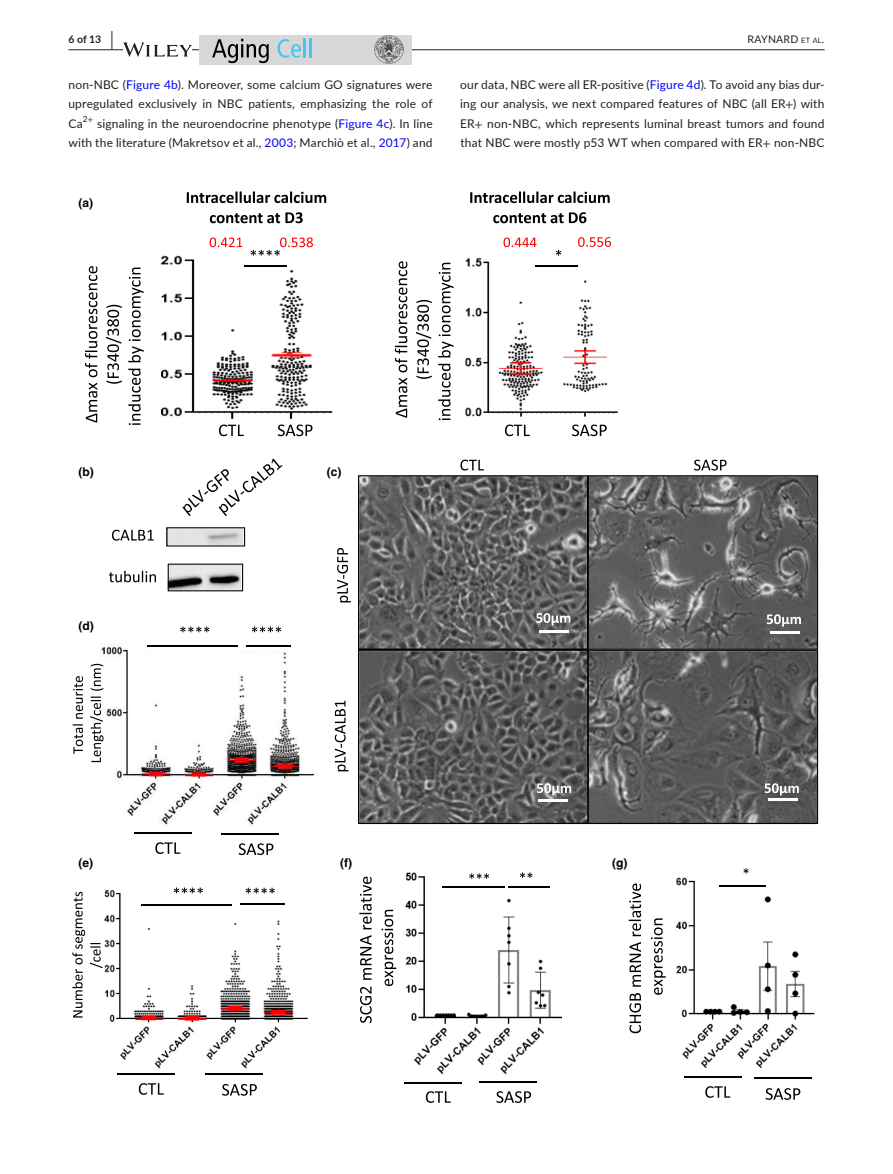
<style>
.page{position:relative;width:893px;height:1174px;background:#fff}
.page>*{position:absolute;margin:0;border:0;box-sizing:border-box;transform-origin:0 0}
.t1{font:12px/19.5px "Lato";letter-spacing:.015em;color:#231f20;text-align:justify}
.t2{font:700 12px "Helvetica";color:#000}
.t3{font:10.5px "Lato";letter-spacing:.025em;color:#231f20}
.t4{font:700 10.5px "Lato";color:#231f20}
.t5{font:8.4px "Lato";color:#231f20}
.s1{font-size:19.5px}
.s2{font-size:7.35px}
.s3{color:#00f}
.s4{font-family:"STIX"}
</style>
<div class="page">
<hr style="left:68px;top:49px;width:756px;height:1px;background:#231f20">
<svg style="left:123px;top:42px;width:69px;height:15px"></svg>
<div style="left:200px;top:35px;width:212px;height:29px;background:#d7d7d7"></div>
<svg style="left:212px;top:39px;width:57px;height:24px"></svg>
<svg style="left:278px;top:38px;width:33px;height:20px"></svg>
<img style="left:375px;top:35px;width:28px;height:29px">
<img style="left:100px;top:240px;width:719px;height:835px">
<svg style="left:335px;top:700px;width:14px;height:71px"></svg>
<svg style="left:694px;top:459px;width:33px;height:11px"></svg>
<svg style="left:460px;top:459px;width:24px;height:11px"></svg>
<svg style="left:337px;top:548px;width:14px;height:54px"></svg>
<hr style="left:134px;top:833px;width:57px;height:1px;background:#000">
<svg style="left:155px;top:842px;width:25px;height:12px"></svg>
<hr style="left:221px;top:833px;width:58px;height:1px;background:#000">
<svg style="left:239px;top:843px;width:34px;height:12px"></svg>
<hr style="left:117px;top:1073px;width:58px;height:1px;background:#000">
<svg style="left:139px;top:1083px;width:25px;height:11px"></svg>
<hr style="left:205px;top:1074px;width:58px;height:1px;background:#000">
<svg style="left:222px;top:1084px;width:35px;height:11px"></svg>
<svg style="left:470px;top:191px;width:140px;height:12px"></svg>
<svg style="left:493px;top:212px;width:93px;height:11px"></svg>
<svg style="left:395px;top:261px;width:12px;height:157px"></svg>
<svg style="left:416px;top:300px;width:16px;height:79px"></svg>
<svg style="left:438px;top:263px;width:16px;height:157px"></svg>
<svg style="left:72px;top:891px;width:31px;height:126px"></svg>
<svg style="left:73px;top:676px;width:10px;height:78px"></svg>
<svg style="left:90px;top:664px;width:14px;height:98px"></svg>
<svg style="left:182px;top:458px;width:100px;height:58px"></svg>
<svg style="left:112px;top:530px;width:42px;height:10px"></svg>
<svg style="left:109px;top:571px;width:47px;height:11px"></svg>
<svg style="left:166px;top:527px;width:79px;height:19px;background:#c3c3c3"></svg>
<svg style="left:168px;top:563px;width:75px;height:28px;background:#9f9f9f"></svg>
<svg style="left:174px;top:887px;width:29px;height:6px"></svg>
<svg style="left:246px;top:887px;width:29px;height:6px"></svg>
<svg style="left:572px;top:424px;width:35px;height:12px"></svg>
<svg style="left:505px;top:424px;width:25px;height:12px"></svg>
<hr style="left:539px;top:630px;width:30px;height:2px;background:#fff">
<svg style="left:536px;top:613px;width:34px;height:12px"></svg>
<hr style="left:538px;top:799px;width:30px;height:3px;background:#fff">
<svg style="left:537px;top:783px;width:34px;height:12px"></svg>
<hr style="left:768px;top:799px;width:30px;height:2px;background:#fff">
<svg style="left:765px;top:783px;width:34px;height:12px"></svg>
<hr style="left:770px;top:631px;width:30px;height:3px;background:#fff">
<svg style="left:767px;top:614px;width:34px;height:12px"></svg>
<svg style="left:359px;top:876px;width:13px;height:147px"></svg>
<svg style="left:381px;top:909px;width:15px;height:77px"></svg>
<hr style="left:404px;top:1082px;width:58px;height:1px;background:#000">
<svg style="left:426px;top:1091px;width:25px;height:11px"></svg>
<hr style="left:479px;top:1081px;width:58px;height:1px;background:#000">
<svg style="left:496px;top:1091px;width:35px;height:11px"></svg>
<svg style="left:469px;top:873px;width:20px;height:5px"></svg>
<svg style="left:520px;top:872px;width:12px;height:6px"></svg>
<svg style="left:629px;top:883px;width:12px;height:150px"></svg>
<svg style="left:651px;top:918px;width:15px;height:76px"></svg>
<hr style="left:684px;top:1076px;width:58px;height:1px;background:#000">
<svg style="left:705px;top:1086px;width:25px;height:11px"></svg>
<hr style="left:754px;top:1077px;width:57px;height:1px;background:#000">
<svg style="left:766px;top:1088px;width:34px;height:11px"></svg>
<svg style="left:743px;top:868px;width:5px;height:5px"></svg>
<hr style="left:719px;top:885px;width:47px;height:1px;background:#000">
<svg style="left:85px;top:266px;width:12px;height:156px"></svg>
<svg style="left:106px;top:305px;width:16px;height:79px"></svg>
<svg style="left:128px;top:267px;width:16px;height:158px"></svg>
<svg style="left:251px;top:237px;width:62px;height:19px"></svg>
<svg style="left:278px;top:424px;width:34px;height:12px"></svg>
<svg style="left:219px;top:424px;width:25px;height:12px"></svg>
<svg style="left:187px;top:191px;width:139px;height:12px"></svg>
<svg style="left:210px;top:212px;width:93px;height:11px"></svg>
<svg style="left:556px;top:250px;width:5px;height:6px"></svg>
<svg style="left:578px;top:237px;width:33px;height:10px"></svg>
<svg style="left:503px;top:237px;width:34px;height:10px"></svg>
<hr style="left:244px;top:265px;width:43px;height:1px;background:#000">
<hr style="left:536px;top:265px;width:42px;height:1px;background:#000">
<svg style="left:210px;top:237px;width:32px;height:10px"></svg>
<svg style="left:180px;top:626px;width:29px;height:6px"></svg>
<svg style="left:252px;top:626px;width:29px;height:6px"></svg>
<hr style="left:508px;top:886px;width:42px;height:2px;background:#000">
<hr style="left:442px;top:886px;width:63px;height:2px;background:#000">
<hr style="left:142px;top:904px;width:90px;height:1px;background:#000">
<hr style="left:241px;top:903px;width:44px;height:1px;background:#000">
<hr style="left:148px;top:646px;width:90px;height:1px;background:#000">
<hr style="left:246px;top:645px;width:45px;height:1px;background:#000">
<p class="t4" style="left:68px;top:31px;width:46px">6 of 13 <span class="s1">|</span></p>
<p class="t3" style="left:747px;top:31px;width:79px">RAYNARD <span class="s2">et al</span>.</p>
<p class="t1" style="left:68px;top:74px;width:366px">non-NBC (<span class="s3">Figure 4b</span>). Moreover, some calcium GO signatures were upregulated exclusively in NBC patients, emphasizing the role of Ca</p>
<p class="t1" style="left:460px;top:74px;width:366px">our data, NBC were all ER-positive (<span class="s3">Figure 4d</span>). To avoid any bias dur&shy;ing our analysis, we next compared features of NBC (all ER<span class="s4">+</span>) with ER<span class="s4">+</span> non-NBC, which represents luminal breast tumors and found that NBC were mostly p53 WT when compared with ER<span class="s4">+</span> non-NBC</p>
<p class="t5" style="left:83px;top:113px;width:12px">2<span class="s4">+</span></p>
<p class="t1" style="left:68px;top:113px;width:366px;text-align:right">signaling in the neuroendocrine phenotype (<span class="s3">Figure 4c</span>). In line<br>with the literature (Makretsov et al., <span class="s3">2003</span>; Marchiò et al., <span class="s3">2017</span>) and</p>
<p class="t2" style="left:78px;top:195px;width:16px">(a)</p>
<p class="t2" style="left:78px;top:464px;width:17px">(b)</p>
<p class="t2" style="left:78px;top:618px;width:17px">(d)</p>
<p class="t2" style="left:327px;top:464px;width:16px">(c)</p>
<p class="t2" style="left:78px;top:855px;width:16px">(e)</p>
<p class="t2" style="left:340px;top:855px;width:13px">(f)</p>
<p class="t2" style="left:612px;top:855px;width:17px">(g)</p>
</div>
